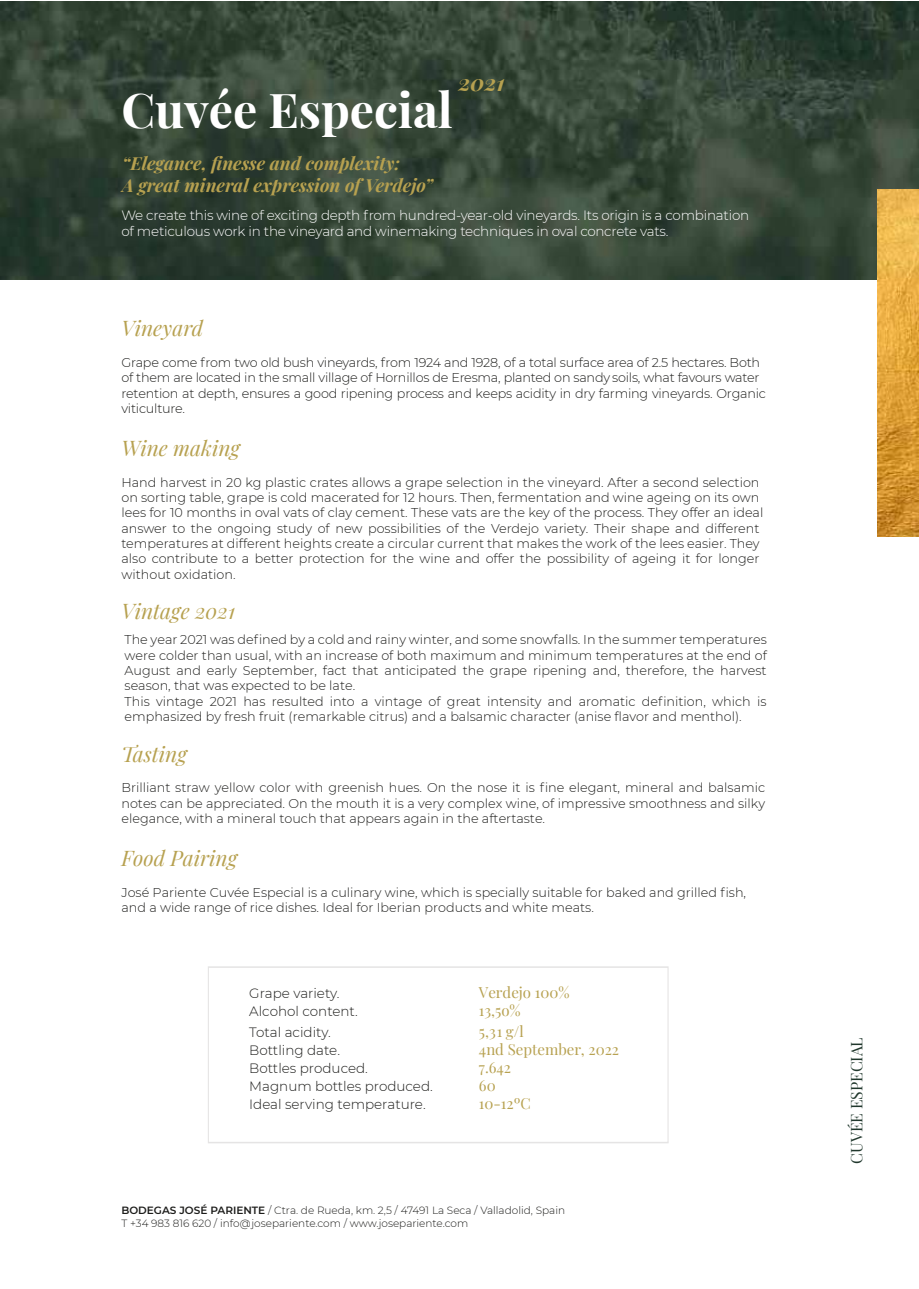
<style>
.page{position:relative;width:919px;height:1289px;background:#fff}
.page>*{position:absolute;margin:0;border:0;box-sizing:border-box;transform-origin:0 0}
.t1{font:700 48px "Playfair Display";color:#fff}
.t2{font:italic 700 22.5px "Playfair Display";color:#b7a150}
.t3{font:italic 21px "Playfair Display";color:#b7a150}
.t4{font:italic 700 18px/21.6px "Playfair Display";color:#b7a150}
.t5{font:15.75px "Playfair Display";color:#20372c}
.t6{font:15px/18px "Playfair Display";color:#b7a150}
.t7{font:300 13.5px/16.2px "Montserrat";letter-spacing:-.02em;color:#fff}
.t8{font:300 13.5px/18px "Montserrat";color:#1d1d1b}
.t9{font:300 12.75px/15.3px "Montserrat";color:#1d1d1b}
.t10{font:300 10.5px/12.6px "Montserrat";color:#1d1d1b}
.s1{font-weight:600}
</style>
<div class="page">
<img style="left:1px;top:2px;width:917px;height:278px">
<img style="left:877px;top:190px;width:41px;height:346px">
<svg style="left:208px;top:966px;width:460px;height:177px"></svg>
<h2 class="t2" style="left:458px;top:65px;width:48px">2021</h2>
<h1 class="t1" style="left:121px;top:72px;width:333px">Cuvée Especial</h1>
<h3 class="t4" style="left:122px;top:151px;width:312px">“Elegance, finesse and complexity:<br>A great mineral expression of Verdejo”</h3>
<p class="t7" style="left:121px;top:207px;width:629px">We create this wine of exciting depth from hundred-year-old vineyards. Its origin is a combination of meticulous work in the vineyard and winemaking techniques in oval concrete vats.</p>
<h3 class="t3" style="left:121px;top:312px;width:83px">Vineyard</h3>
<p class="t9" style="left:121px;top:354px;width:646px">Grape come from two old bush vineyards, from 1924 and 1928, of a total surface area of 2.5 hectares. Both of them are located in the small village of Hornillos de Eresma, planted on sandy soils, what favours water retention at depth, ensures a good ripening process and keeps acidity in dry farming vineyards. Organic viticulture.</p>
<h3 class="t3" style="left:121px;top:432px;width:120px">Wine making</h3>
<p class="t9" style="left:121px;top:474px;width:643px">Hand harvest in 20 kg plastic crates allows a grape selection in the vineyard. After a second selection on sorting table, grape is cold macerated for 12 hours. Then, fermentation and wine ageing on its own lees for 10 months in oval vats of clay cement. These vats are the key of the process. They offer an ideal answer to the ongoing study of new possibilities of the Verdejo variety. Their shape and different temperatures at different heights create a circular current that makes the work of the lees easier. They also contribute to a better protection for the wine and offer the possibility of ageing it for longer without oxidation.</p>
<h3 class="t3" style="left:121px;top:595px;width:115px">Vintage 2021</h3>
<p class="t9" style="left:124px;top:631px;width:643px">The year 2021 was defined by a cold and rainy winter, and some snowfalls. In the summer temperatures were colder than usual, with an increase of both maximum and minimum temperatures at the end of August and early September, fact that anticipated the grape ripening and, therefore, the harvest season, that was expected to be late.<br>This vintage 2021 has resulted into a vintage of great intensity and aromatic definition, which is emphasized by fresh fruit (remarkable citrus) and a balsamic character (anise flavor and menthol).</p>
<h3 class="t3" style="left:121px;top:737px;width:67px">Tasting</h3>
<p class="t9" style="left:121px;top:780px;width:645px;text-align:justify">Brilliant straw yellow color with greenish hues. On the nose it is fine elegant, mineral and balsamic notes can be appreciated. On the mouth it is a very complex wine, of impressive smoothness and silky elegance, with a mineral touch that appears again in the aftertaste.</p>
<h3 class="t3" style="left:121px;top:842px;width:117px">Food Pairing</h3>
<p class="t9" style="left:121px;top:884px;width:626px">José Pariente Cuvée Especial is a culinary wine, which is specially suitable for baked and grilled fish, and a wide range of rice dishes. Ideal for Iberian products and white meats.</p>
<p class="t8" style="left:249px;top:983px;width:110px">Grape variety.<br>Alcohol content.</p>
<p class="t8" style="left:249px;top:1022px;width:185px">Total acidity.<br>Bottling date.<br>Bottles produced.<br>Magnum bottles produced.<br>Ideal serving temperature.</p>
<p class="t6" style="left:479px;top:982px;width:92px">Verdejo 100%<br>13,5o%</p>
<p class="t6" style="left:479px;top:1021px;width:142px">5,31 g/l<br>4nd September, 2022<br>7.642<br>60<br>10-12ºC</p>
<p class="t10" style="left:121px;top:1203px;width:445px"><span class="s1">BODEGAS JOSÉ PARIENTE</span> / Ctra. de Rueda, km. 2,5 / 47491 La Seca / Valladolid, Spain<br>T +34 983 816 620 / info@josepariente.com / www.josepariente.com</p>
<p class="t5" style="left:844px;top:1163px;width:128px;rotate:-90deg">CUVÉE ESPECIAL</p>
</div>
